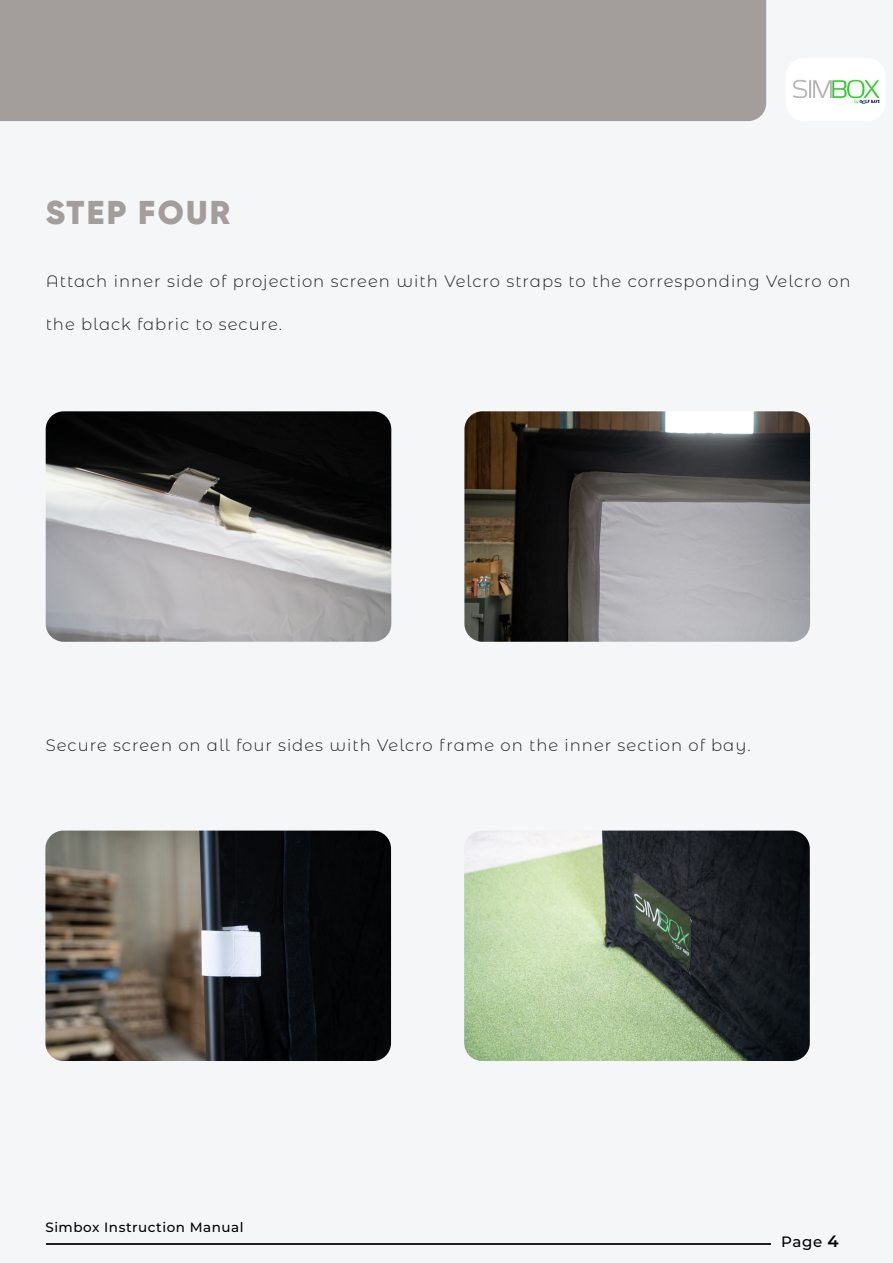
<style>
.page{position:relative;width:893px;height:1263px;background:#f5f6f7}
.page>*{position:absolute;margin:0;border:0;box-sizing:border-box;transform-origin:0 0}
.t1{font:900 33px "Gilroy";letter-spacing:.07em;color:#a39d9b}
.t2{font:300 16.5px "Montserrat Alternates";letter-spacing:.06em;color:#231f20}
.t3{font:500 15px "Montserrat";color:#000}
.t4{font:500 13.5px "Montserrat";letter-spacing:.04em;color:#000}
.s1{font-weight:600;font-size:16.5px}
</style>
<div class="page">
<div style="left:0;top:0;width:766px;height:121px;background:#a39d9b"></div>
<img style="left:793px;top:79px;width:87px;height:25px">
<hr style="left:46px;top:1243px;width:724px;height:2px;background:#231f20">
<img style="left:46px;top:411px;width:345px;height:231px">
<img style="left:464px;top:411px;width:346px;height:231px">
<img style="left:45px;top:830px;width:346px;height:231px">
<img style="left:464px;top:830px;width:346px;height:231px">
<p class="t1" style="left:46px;top:191px;width:186px">STEP FOUR</p>
<p class="t2" style="left:46px;top:269px;width:806px">Attach inner side of projection screen with Velcro straps to the corresponding Velcro on</p>
<p class="t2" style="left:46px;top:313px;width:238px">the black fabric to secure.</p>
<p class="t2" style="left:46px;top:734px;width:707px">Secure screen on all four sides with Velcro frame on the inner section of bay.</p>
<p class="t4" style="left:45px;top:1217px;width:200px">Simbox Instruction Manual</p>
<p class="t3" style="left:781px;top:1231px;width:59px">Page <span class="s1">4</span></p>
</div>
